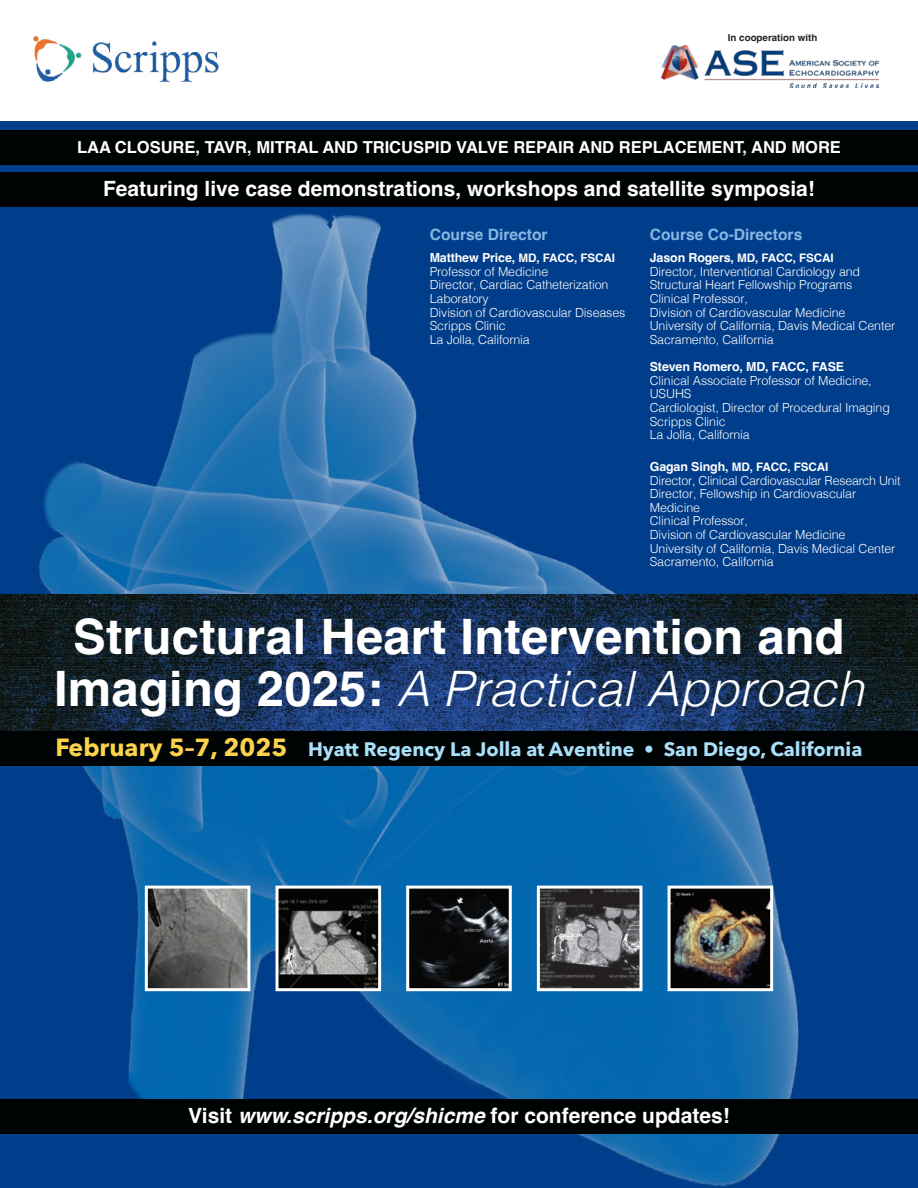
<style>
.page{position:relative;width:918px;height:1188px;background:#fff}
.page>*{position:absolute;margin:0;border:0;box-sizing:border-box;transform-origin:0 0}
.t1{font:700 48.9px/51.8px "Helvetica";letter-spacing:.005em;color:#fff;text-align:center}
.t2{font:700 21px "Helvetica";color:#fff}
.t3{font:700 19.5px "Avenir Next";color:#a8dff9}
.t4{font:700 16.5px "Helvetica";color:#fff}
.t5{font:700 15.6px "Helvetica";color:#86b8e3}
.t6{font:300 12.45px/13.6px "Helvetica";letter-spacing:-.01em;color:#fff}
.t7{font:700 12.45px "Helvetica";letter-spacing:-.01em;color:#fff}
.t8{font:700 11.7px "Helvetica";letter-spacing:-.01em;color:#fff}
.t9{font:700 9.75px "Helvetica";color:#231f20}
.s1{font-weight:700}
.s2{font-weight:700;font-size:11.7px}
.s3{font-size:12.45px}
.s4{font-weight:300;font-style:italic}
.s5{font-size:24.75px;color:#fdd34b}
.s6{font-style:italic}
</style>
<div class="page">
<div style="left:0;top:122px;width:918px;height:1066px;background:#003d8a"></div>
<img style="left:39px;top:213px;width:760px;height:973px">
<img style="left:0;top:594px;width:918px;height:137px">
<img style="left:149px;top:890px;width:97px;height:97px">
<div style="left:145px;top:886px;width:105px;height:105px;border:3px solid #fff"></div>
<img style="left:410px;top:890px;width:98px;height:97px">
<div style="left:406px;top:886px;width:106px;height:105px;border:3px solid #fff"></div>
<img style="left:280px;top:890px;width:97px;height:97px">
<div style="left:276px;top:886px;width:105px;height:105px;border:3px solid #fff"></div>
<img style="left:672px;top:890px;width:97px;height:97px">
<div style="left:668px;top:886px;width:105px;height:105px;border:3px solid #fff"></div>
<img style="left:541px;top:890px;width:97px;height:97px">
<div style="left:537px;top:886px;width:105px;height:105px;border:3px solid #fff"></div>
<div style="left:0;top:1099px;width:918px;height:35px;background:#000304"></div>
<div style="left:0;top:172px;width:918px;height:35px;background:#000304"></div>
<div style="left:0;top:130px;width:918px;height:35px;background:#000304"></div>
<div style="left:0;top:731px;width:918px;height:35px;background:#000304"></div>
<img style="left:33px;top:35px;width:186px;height:47px">
<img style="left:662px;top:46px;width:216px;height:41px">
<p class="t9" style="left:728px;top:32px;width:91px">In cooperation with</p>
<h3 class="t4" style="left:77px;top:138px;width:765px">LAA CLOSURE, TAVR, MITRAL AND TRICUSPID VALVE REPAIR AND REPLACEMENT, AND MORE</h3>
<h2 class="t2" style="left:103px;top:176px;width:713px">Featuring live case demonstrations, workshops and satellite symposia!</h2>
<p class="t5" style="left:430px;top:225px;width:119px">Course Director</p>
<p class="t6" style="left:430px;top:250px;width:197px"><span class="s1">Matthew Price,</span> <span class="s2">MD, FACC, FSCAI<br></span>Professor of Medicine<br>Director, Cardiac Catheterization<br>Laboratory<br>Division of Cardiovascular Diseases<br>Scripps Clinic<br>La Jolla, California</p>
<p class="t5" style="left:650px;top:225px;width:154px">Course Co-Directors</p>
<p class="t8" style="left:650px;top:251px;width:186px"><span class="s3">Jason Rogers,</span> MD, FACC, FSCAI</p>
<p class="t6" style="left:650px;top:264px;width:247px">Director, Interventional Cardiology and Structural Heart Fellowship Programs Clinical Professor,<br>Division of Cardiovascular Medicine University of California, Davis Medical Center Sacramento, California</p>
<p class="t7" style="left:650px;top:359px;width:196px">Steven Romero, MD, FACC, FASE</p>
<p class="t6" style="left:650px;top:373px;width:242px">Clinical Associate Professor of Medicine,<br>USUHS<br>Cardiologist, Director of Procedural Imaging<br>Scripps Clinic<br>La Jolla, California</p>
<p class="t8" style="left:650px;top:460px;width:180px"><span class="s3">Gagan Singh,</span> MD, FACC, FSCAI</p>
<p class="t6" style="left:650px;top:472px;width:252px">Director, Clinical Cardiovascular Research Unit Director, Fellowship in Cardiovascular Medicine<br>Clinical Professor,<br>Division of Cardiovascular Medicine University of California, Davis Medical Center Sacramento, California</p>
<h1 class="t1" style="left:54px;top:616px;width:812px">Structural Heart Intervention and<br>Imaging 2025: <span class="s4">A Practical Approach</span></h1>
<h3 class="t3" style="left:56px;top:732px;width:808px"><span class="s5">February 5–7, 2025</span> Hyatt Regency La Jolla at Aventine • San Diego, California</h3>
<h2 class="t2" style="left:188px;top:1103px;width:543px">Visit <span class="s6">www.scripps.org/shicme</span> for conference updates!</h2>
</div>
